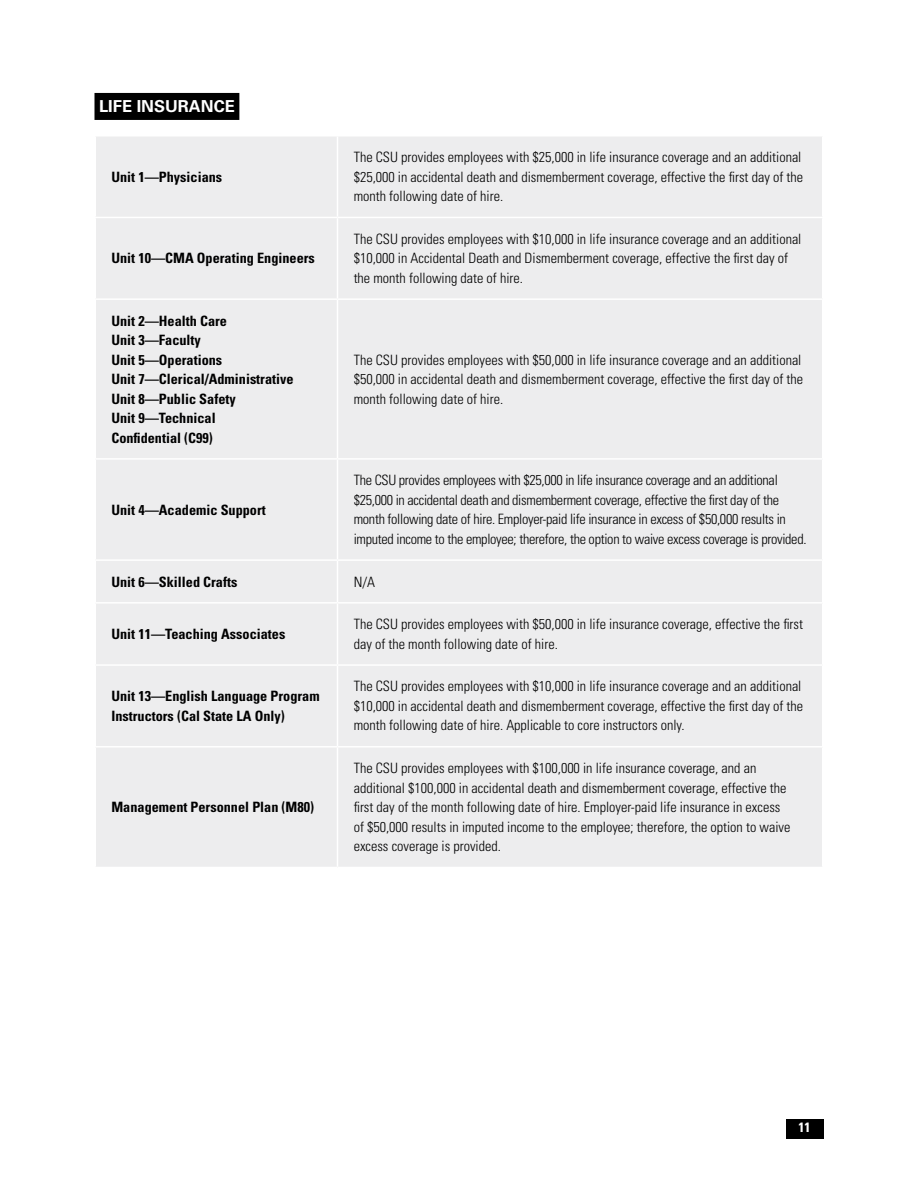
<style>
.page{position:relative;width:918px;height:1188px;background:#fff}
.page>*{position:absolute;margin:0;border:0;box-sizing:border-box;transform-origin:0 0}
.t1{font:700 16.5px "Univers LT Std";color:#fff}
.t2{font:300 condensed 14.25px/19.5px "Univers LT Std";color:#000;text-align:justify}
.t3{font:700 condensed 14.25px/19.5px "Univers LT Std";color:#000}
.t4{font:300 condensed 14.25px/19.5px "Univers LT Std";letter-spacing:-.02em;color:#000}
.t5{font:700 condensed 13.5px "Univers LT Std";color:#fff}
</style>
<div class="page">
<div style="left:786px;top:1119px;width:38px;height:20px;background:#000"></div>
<div style="left:95px;top:136px;width:243px;height:81px;background:#ededee"></div>
<div style="left:338px;top:136px;width:485px;height:81px;background:#ededee"></div>
<div style="left:95px;top:217px;width:243px;height:82px;background:#ededee"></div>
<div style="left:338px;top:217px;width:485px;height:82px;background:#ededee"></div>
<div style="left:95px;top:299px;width:243px;height:160px;background:#ededee"></div>
<div style="left:338px;top:299px;width:485px;height:160px;background:#ededee"></div>
<div style="left:95px;top:459px;width:243px;height:101px;background:#ededee"></div>
<div style="left:338px;top:459px;width:485px;height:101px;background:#ededee"></div>
<div style="left:95px;top:560px;width:243px;height:43px;background:#ededee"></div>
<div style="left:338px;top:560px;width:485px;height:43px;background:#ededee"></div>
<div style="left:95px;top:603px;width:243px;height:62px;background:#ededee"></div>
<div style="left:338px;top:603px;width:485px;height:62px;background:#ededee"></div>
<div style="left:95px;top:665px;width:243px;height:82px;background:#ededee"></div>
<div style="left:338px;top:665px;width:485px;height:82px;background:#ededee"></div>
<div style="left:95px;top:747px;width:243px;height:120px;background:#ededee"></div>
<div style="left:338px;top:747px;width:485px;height:120px;background:#ededee"></div>
<hr style="left:94px;top:137px;width:2px;height:80px;background:#fff">
<hr style="left:337px;top:137px;width:1px;height:80px;background:#fff">
<hr style="left:822px;top:137px;width:2px;height:80px;background:#fff">
<hr style="left:94px;top:217px;width:244px;height:1px;background:#fff">
<hr style="left:94px;top:218px;width:2px;height:80px;background:#fff">
<hr style="left:338px;top:217px;width:486px;height:1px;background:#fff">
<hr style="left:337px;top:218px;width:1px;height:80px;background:#fff">
<hr style="left:822px;top:218px;width:2px;height:80px;background:#fff">
<hr style="left:94px;top:298px;width:244px;height:2px;background:#fff">
<hr style="left:94px;top:300px;width:2px;height:158px;background:#fff">
<hr style="left:338px;top:298px;width:486px;height:2px;background:#fff">
<hr style="left:337px;top:300px;width:1px;height:158px;background:#fff">
<hr style="left:822px;top:300px;width:2px;height:158px;background:#fff">
<hr style="left:94px;top:458px;width:244px;height:2px;background:#fff">
<hr style="left:94px;top:460px;width:2px;height:99px;background:#fff">
<hr style="left:338px;top:458px;width:486px;height:2px;background:#fff">
<hr style="left:337px;top:460px;width:1px;height:99px;background:#fff">
<hr style="left:822px;top:460px;width:2px;height:99px;background:#fff">
<hr style="left:94px;top:559px;width:244px;height:2px;background:#fff">
<hr style="left:94px;top:561px;width:2px;height:41px;background:#fff">
<hr style="left:338px;top:559px;width:486px;height:2px;background:#fff">
<hr style="left:337px;top:561px;width:1px;height:41px;background:#fff">
<hr style="left:822px;top:561px;width:2px;height:41px;background:#fff">
<hr style="left:94px;top:602px;width:244px;height:2px;background:#fff">
<hr style="left:94px;top:604px;width:2px;height:60px;background:#fff">
<hr style="left:338px;top:602px;width:486px;height:2px;background:#fff">
<hr style="left:337px;top:604px;width:1px;height:60px;background:#fff">
<hr style="left:822px;top:604px;width:2px;height:60px;background:#fff">
<hr style="left:94px;top:664px;width:244px;height:2px;background:#fff">
<hr style="left:94px;top:666px;width:2px;height:80px;background:#fff">
<hr style="left:338px;top:664px;width:486px;height:2px;background:#fff">
<hr style="left:337px;top:666px;width:1px;height:80px;background:#fff">
<hr style="left:822px;top:666px;width:2px;height:80px;background:#fff">
<hr style="left:94px;top:746px;width:244px;height:2px;background:#fff">
<hr style="left:94px;top:748px;width:2px;height:119px;background:#fff">
<hr style="left:338px;top:746px;width:486px;height:2px;background:#fff">
<hr style="left:337px;top:748px;width:1px;height:119px;background:#fff">
<hr style="left:822px;top:748px;width:2px;height:119px;background:#fff">
<div style="left:94px;top:93px;width:145px;height:27px;background:#000"></div>
<h2 class="t1" style="left:99px;top:97px;width:137px">LIFE INSURANCE</h2>
<p class="t3" style="left:111px;top:167px;width:112px">Unit 1—Physicians</p>
<p class="t3" style="left:111px;top:249px;width:205px">Unit 10—CMA Operating Engineers</p>
<p class="t3" style="left:111px;top:311px;width:117px">Unit 2—Health Care</p>
<p class="t3" style="left:111px;top:330px;width:91px">Unit 3—Faculty</p>
<p class="t3" style="left:111px;top:350px;width:112px">Unit 5—Operations</p>
<p class="t3" style="left:111px;top:369px;width:184px">Unit 7—Clerical/Administrative</p>
<p class="t3" style="left:111px;top:389px;width:126px">Unit 8—Public Safety</p>
<p class="t3" style="left:111px;top:408px;width:106px">Unit 9—Technical<br>Confidential (C99)</p>
<p class="t3" style="left:111px;top:500px;width:156px">Unit 4—Academic Support</p>
<p class="t2" style="left:354px;top:148px;width:451px">The CSU provides employees with $25,000 in life insurance coverage and an additional $25,000 in accidental death and dismemberment coverage, effective the first day of the month following date of hire.</p>
<p class="t2" style="left:354px;top:229px;width:449px;text-align:left">The CSU provides employees with $10,000 in life insurance coverage and an additional $10,000 in Accidental Death and Dismemberment coverage, effective the first day of the month following date of hire.</p>
<p class="t2" style="left:354px;top:350px;width:451px">The CSU provides employees with $50,000 in life insurance coverage and an additional $50,000 in accidental death and dismemberment coverage, effective the first day of the month following date of hire.</p>
<p class="t4" style="left:354px;top:471px;width:454px">The CSU provides employees with $25,000 in life insurance coverage and an additional $25,000 in accidental death and dismemberment coverage, effective the first day of the month following date of hire. Employer-paid life insurance in excess of $50,000 results in imputed income to the employee; therefore, the option to waive excess coverage is provided.</p>
<p class="t3" style="left:111px;top:572px;width:127px">Unit 6—Skilled Crafts</p>
<p class="t2" style="left:354px;top:572px;width:23px">N/A</p>
<p class="t3" style="left:111px;top:624px;width:175px">Unit 11—Teaching Associates</p>
<p class="t2" style="left:354px;top:615px;width:451px">The CSU provides employees with $50,000 in life insurance coverage, effective the first day of the month following date of hire.</p>
<p class="t3" style="left:111px;top:686px;width:210px">Unit 13—English Language Program<br>Instructors (Cal State LA Only)</p>
<p class="t2" style="left:354px;top:677px;width:451px">The CSU provides employees with $10,000 in life insurance coverage and an additional $10,000 in accidental death and dismemberment coverage, effective the first day of the month following date of hire. Applicable to core instructors only.</p>
<p class="t3" style="left:111px;top:797px;width:204px">Management Personnel Plan (M80)</p>
<p class="t2" style="left:354px;top:758px;width:438px;text-align:left">The CSU provides employees with $100,000 in life insurance coverage, and an additional $100,000 in accidental death and dismemberment coverage, effective the first day of the month following date of hire. Employer-paid life insurance in excess of $50,000 results in imputed income to the employee; therefore, the option to waive excess coverage is provided.</p>
<p class="t5" style="left:799px;top:1119px;width:13px">11</p>
</div>
